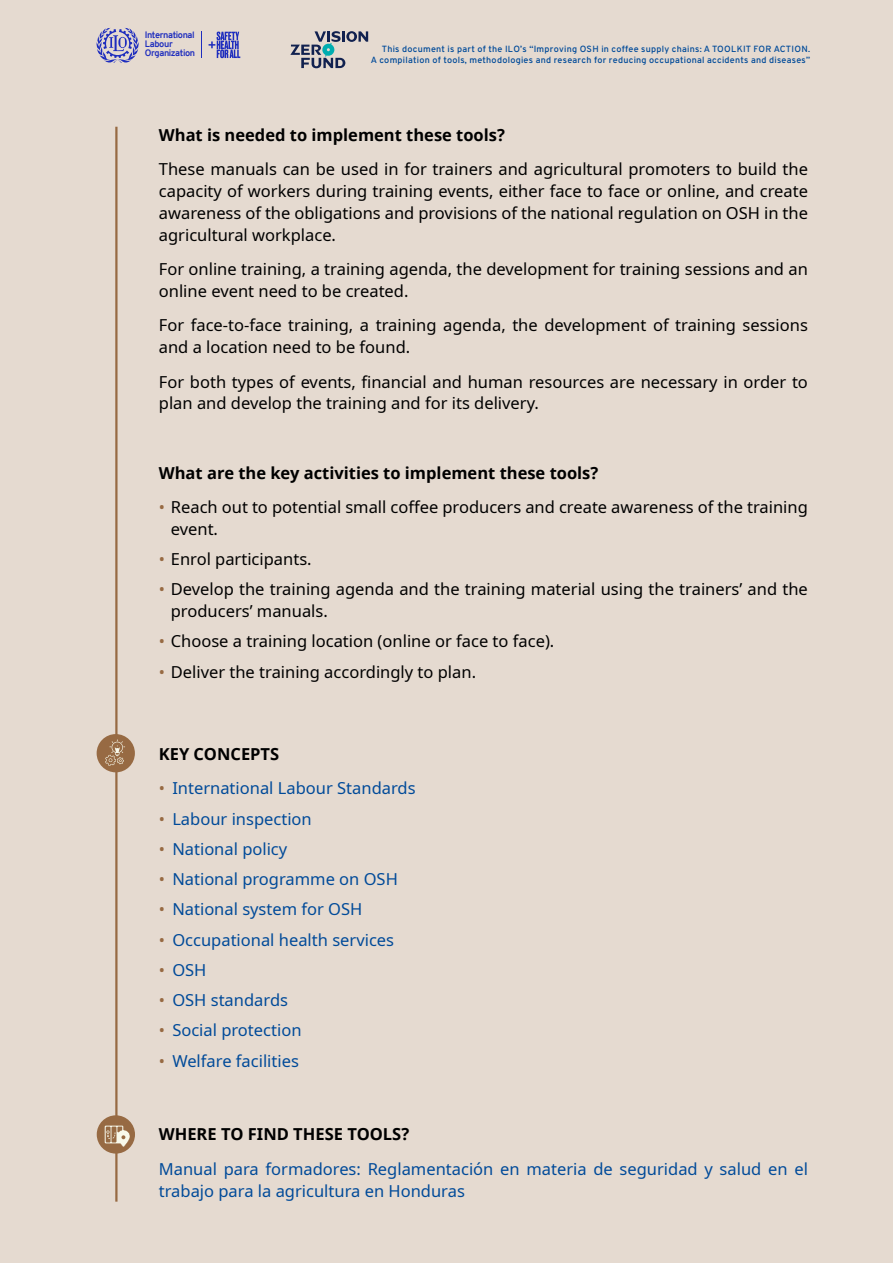
<style>
.page{position:relative;width:893px;height:1263px;background:#e5dad0}
.page>*{position:absolute;margin:0;border:0;box-sizing:border-box;transform-origin:0 0}
.t1{font:16.5px/21.8px "Noto Sans";color:#000}
.t2{font:16.5px/21.8px "Noto Sans";color:#004a99}
.t3{font:700 16.5px "Noto Sans";color:#000}
.t4{font:700 9.15px/9.1px "Overpass";letter-spacing:-.04em;color:#1e2dbe}
.t5{font:600 9px/10.8px "Overpass";letter-spacing:.03em;color:#004a99;text-align:right}
.s1{color:#976a43}
</style>
<div class="page">
<hr style="left:115px;top:127px;width:3px;height:1074px;background:#976a43">
<div style="left:97px;top:734px;width:38px;height:38px;background:#976a43;border-radius:50%"></div>
<svg style="left:105px;top:739px;width:20px;height:27px"></svg>
<div style="left:97px;top:1115px;width:38px;height:38px;background:#976a43;border-radius:50%"></div>
<svg style="left:104px;top:1125px;width:26px;height:22px"></svg>
<svg style="left:96px;top:28px;width:43px;height:35px"></svg>
<svg style="left:201px;top:32px;width:1px;height:26px"></svg>
<svg style="left:209px;top:32px;width:31px;height:26px"></svg>
<svg style="left:290px;top:31px;width:78px;height:37px"></svg>
<p class="t4" style="left:145px;top:30px;width:52px">International<br>Labour<br>Organization</p>
<p class="t5" style="left:371px;top:44px;width:441px">This document is part of the ILO’s “Improving OSH in coffee supply chains: A TOOLKIT FOR ACTION.<br>A compilation of tools, methodologies and research for reducing occupational accidents and diseases”</p>
<p class="t3" style="left:159px;top:123px;width:348px">What is needed to implement these tools?</p>
<p class="t1" style="left:159px;top:159px;width:651px;text-align:justify">These manuals can be used in for trainers and agricultural promoters to build the capacity of workers during training events, either face to face or online, and create awareness of the obligations and provisions of the national regulation on OSH in the agricultural workplace.</p>
<p class="t1" style="left:159px;top:259px;width:651px">For online training, a training agenda, the development for training sessions and an online event need to be created.</p>
<p class="t1" style="left:159px;top:315px;width:650px">For face-to-face training, a training agenda, the development of training sessions and a location need to be found.</p>
<p class="t1" style="left:159px;top:371px;width:651px">For both types of events, financial and human resources are necessary in order to plan and develop the training and for its delivery.</p>
<p class="t3" style="left:159px;top:461px;width:441px">What are the key activities to implement these tools?</p>
<p class="t1" style="left:171px;top:496px;width:639px;text-indent:-12px"><span class="s1">•</span> Reach out to potential small coffee producers and create awareness of the training event.</p>
<p class="t1" style="left:159px;top:548px;width:154px"><span class="s1">•</span> Enrol participants.</p>
<p class="t1" style="left:171px;top:579px;width:639px;text-indent:-12px"><span class="s1">•</span> Develop the training agenda and the training material using the trainers’ and the producers’ manuals.</p>
<p class="t1" style="left:159px;top:631px;width:397px"><span class="s1">•</span> Choose a training location (online or face to face).</p>
<p class="t1" style="left:159px;top:661px;width:319px"><span class="s1">•</span> Deliver the training accordingly to plan.</p>
<p class="t3" style="left:159px;top:742px;width:122px">KEY CONCEPTS</p>
<p class="t2" style="left:159px;top:778px;width:258px"><span class="s1">•</span> International Labour Standards</p>
<p class="t2" style="left:159px;top:808px;width:154px"><span class="s1">•</span> Labour inspection</p>
<p class="t2" style="left:159px;top:838px;width:130px"><span class="s1">•</span> National policy</p>
<p class="t2" style="left:159px;top:869px;width:241px"><span class="s1">•</span> National programme on OSH</p>
<p class="t2" style="left:159px;top:899px;width:205px"><span class="s1">•</span> National system for OSH</p>
<p class="t2" style="left:159px;top:929px;width:237px"><span class="s1">•</span> Occupational health services</p>
<p class="t2" style="left:159px;top:959px;width:49px"><span class="s1">•</span> OSH</p>
<p class="t2" style="left:159px;top:990px;width:131px"><span class="s1">•</span> OSH standards</p>
<p class="t2" style="left:159px;top:1020px;width:144px"><span class="s1">•</span> Social protection</p>
<p class="t2" style="left:159px;top:1050px;width:142px"><span class="s1">•</span> Welfare facilities</p>
<p class="t3" style="left:159px;top:1123px;width:252px">WHERE TO FIND THESE TOOLS?</p>
<p class="t2" style="left:159px;top:1158px;width:651px">Manual para formadores: Reglamentación en materia de seguridad y salud en el trabajo para la agricultura en Honduras</p>
</div>
